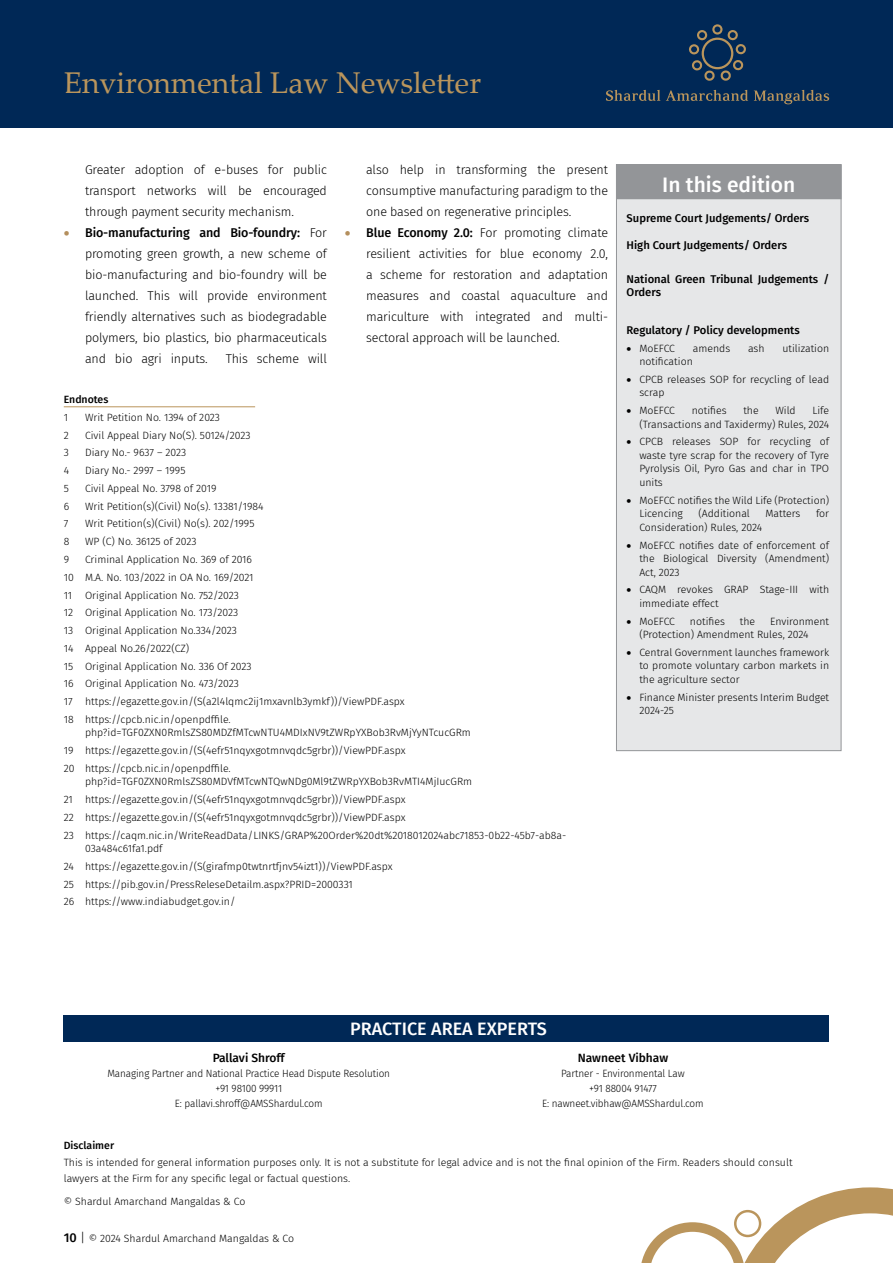
<style>
.page{position:relative;width:893px;height:1263px;background:#fff}
.page>*{position:absolute;margin:0;border:0;box-sizing:border-box;transform-origin:0 0}
.t1{font:30px "Palatino Linotype";color:#ba955c}
.t2{font:500 21px "Fira Sans";color:#fff}
.t3{font:500 18px "Fira Sans";color:#fff}
.t4{font:300 12.75px/21px "Fira Sans";letter-spacing:-.01em;color:#000;text-align:justify}
.t5{font:500 12px "Fira Sans";color:#000}
.t6{font:500 11.25px/13.5px "Fira Sans";color:#000}
.t7{font:300 10.5px/17.7px "Fira Sans";color:#000}
.t8{font:300 10.5px/15px "Fira Sans";color:#000;text-align:center;scale:.95 1}
.t9{font:500 10.5px "Fira Sans";color:#000}
.s1{color:#b48f5d}
.s2{font-weight:500}
.s3{font-weight:500;font-size:12.75px}
.s4{font-size:12.75px}
</style>
<div class="page">
<svg style="left:641px;top:1187px;width:252px;height:76px"></svg>
<div style="left:0;top:0;width:893px;height:128px;background:#002856"></div>
<svg style="left:606px;top:90px;width:54px;height:11px"></svg>
<svg style="left:666px;top:90px;width:82px;height:11px"></svg>
<svg style="left:754px;top:90px;width:75px;height:14px"></svg>
<svg style="left:689px;top:24px;width:57px;height:57px"></svg>
<hr style="left:64px;top:406px;width:191px;height:1px;background:#ba955c">
<div style="left:64px;top:1015px;width:765px;height:27px;background:#002856"></div>
<div style="left:616px;top:164px;width:225px;height:587px;background:#e6e7e8;border:1px solid #939598"></div>
<div style="left:616px;top:165px;width:225px;height:34px;background:#939598"></div>
<div style="left:616px;top:164px;width:225px;height:35px;border:1px solid #939598"></div>
<h1 class="t1" style="left:64px;top:61px;width:419px">Environmental Law Newsletter</h1>
<p class="t4" style="left:85px;top:159px;width:243px">Greater adoption of e-buses for public transport networks will be encouraged through payment security mechanism.</p>
<p class="t4" style="left:85px;top:222px;width:243px;text-indent:-21px"><span class="s1">•</span> <span class="s2">Bio-manufacturing and Bio-foundry:</span> For promoting green growth, a new scheme of bio-manufacturing and bio-foundry will be launched. This will provide environment friendly alternatives such as biodegradable polymers, bio plastics, bio pharmaceuticals and bio agri inputs.</p>
<p class="t4" style="left:226px;top:348px;width:103px">This scheme will</p>
<p class="t4" style="left:366px;top:159px;width:243px">also help in transforming the present consumptive manufacturing paradigm to the one based on regenerative principles.</p>
<p class="t4" style="left:366px;top:222px;width:243px;text-indent:-21px"><span class="s1">•</span> <span class="s2">Blue Economy 2.0:</span> For promoting climate resilient activities for blue economy 2.0, a scheme for restoration and adaptation measures and coastal aquaculture and mariculture with integrated and multi&shy;sectoral approach will be launched.</p>
<p class="t9" style="left:64px;top:391px;width:46px">Endnotes</p>
<p class="t7" style="left:64px;top:408px;width:6px">1</p>
<p class="t7" style="left:85px;top:408px;width:136px">Writ Petition No. 1394 of 2023</p>
<p class="t7" style="left:64px;top:426px;width:7px">2</p>
<p class="t7" style="left:85px;top:426px;width:167px">Civil Appeal Diary No(S). 50124/2023</p>
<p class="t7" style="left:64px;top:444px;width:7px">3</p>
<p class="t7" style="left:85px;top:444px;width:103px">Diary No.- 9637 – 2023</p>
<p class="t7" style="left:64px;top:462px;width:7px">4</p>
<p class="t7" style="left:85px;top:462px;width:102px">Diary No.- 2997 – 1995</p>
<p class="t7" style="left:64px;top:479px;width:7px">5</p>
<p class="t7" style="left:85px;top:479px;width:133px">Civil Appeal No. 3798 of 2019</p>
<p class="t7" style="left:64px;top:497px;width:7px">6</p>
<p class="t7" style="left:85px;top:497px;width:180px">Writ Petition(s)(Civil) No(s). 13381/1984</p>
<p class="t7" style="left:64px;top:515px;width:6px">7</p>
<p class="t7" style="left:85px;top:515px;width:171px">Writ Petition(s)(Civil) No(s). 202/1995</p>
<p class="t7" style="left:64px;top:533px;width:7px">8</p>
<p class="t7" style="left:85px;top:533px;width:113px">WP (C) No. 36125 of 2023</p>
<p class="t7" style="left:64px;top:550px;width:7px">9</p>
<p class="t7" style="left:64px;top:550px;width:342px;text-indent:21px">Criminal Application No. 369 of 2016<br>10 M.A. No. 103/2022 in OA No. 169/2021<br>11 Original Application No. 752/2023<br>12 Original Application No. 173/2023<br>13 Original Application No.334/2023<br>14 Appeal No.26/2022(CZ)<br>15 Original Application No. 336 Of 2023<br>16 Original Application No. 473/2023<br>17 https://egazette.gov.in/(S(a2l4lqmc2ij1mxavnlb3ymkf))/ViewPDF.aspx 18 https://cpcb.nic.in/openpdffile.</p>
<p class="t7" style="left:64px;top:724px;width:409px;text-indent:21px">php?id=TGF0ZXN0RmlsZS80MDZfMTcwNTU4MDIxNV9tZWRpYXBob3RvMjYyNTcucGRm<br>19 https://egazette.gov.in/(S(4efr51nqyxgotmnvqdc5grbr))/ViewPDF.aspx<br>20 https://cpcb.nic.in/openpdffile.</p>
<p class="t7" style="left:64px;top:773px;width:504px;text-indent:21px">php?id=TGF0ZXN0RmlsZS80MDVfMTcwNTQwNDg0Ml9tZWRpYXBob3RvMTI4MjIucGRm<br>21 https://egazette.gov.in/(S(4efr51nqyxgotmnvqdc5grbr))/ViewPDF.aspx<br>22 https://egazette.gov.in/(S(4efr51nqyxgotmnvqdc5grbr))/ViewPDF.aspx<br>23 https://caqm.nic.in/WriteReadData/LINKS/GRAP%20Order%20dt%2018012024abc71853-0b22-45b7-ab8a-</p>
<p class="t7" style="left:64px;top:839px;width:330px;text-indent:21px">03a484c61fa1.pdf<br>24 https://egazette.gov.in/(S(girafmp0twtnrtfjnv54izt1))/ViewPDF.aspx 25 https://pib.gov.in/PressReleseDetailm.aspx?PRID=2000331<br>26 https://www.indiabudget.gov.in/</p>
<h2 class="t2" style="left:662px;top:167px;width:135px">In this edition</h2>
<p class="t6" style="left:627px;top:211px;width:184px">Supreme Court Judgements/ Orders</p>
<p class="t6" style="left:627px;top:238px;width:162px">High Court Judgements/ Orders</p>
<p class="t6" style="left:627px;top:272px;width:204px">National Green Tribunal Judgements /<br>Orders</p>
<p class="t6" style="left:627px;top:323px;width:175px">Regulatory / Policy developments</p>
<p class="t7" style="left:627px;top:339px;width:50px">• MoEFCC</p>
<p class="t7" style="left:693px;top:339px;width:39px">amends</p>
<p class="t7" style="left:748px;top:339px;width:18px">ash</p>
<p class="t7" style="left:782px;top:339px;width:48px">utilization</p>
<p class="t7" style="left:639px;top:353px;width:55px">notification</p>
<p class="t7" style="left:639px;top:372px;width:191px;line-height:13.5px;text-indent:-13px">• CPCB releases SOP for recycling of lead scrap</p>
<p class="t7" style="left:627px;top:402px;width:50px">• MoEFCC</p>
<p class="t7" style="left:692px;top:402px;width:36px">notifies</p>
<p class="t7" style="left:743px;top:402px;width:17px">the</p>
<p class="t7" style="left:775px;top:402px;width:22px">Wild</p>
<p class="t7" style="left:639px;top:404px;width:191px;line-height:13.5px;text-align:right">Life<br>(Transactions and Taxidermy) Rules, 2024</p>
<p class="t7" style="left:639px;top:435px;width:191px;line-height:13.5px;text-align:justify;text-indent:-13px">• CPCB releases SOP for recycling of waste tyre scrap for the recovery of Tyre Pyrolysis Oil, Pyro Gas and char in TPO units</p>
<p class="t7" style="left:639px;top:493px;width:191px;line-height:13.5px;text-indent:-13px">• MoEFCC notifies the Wild Life (Protection)<br>Licencing</p>
<p class="t7" style="left:698px;top:505px;width:53px">(Additional</p>
<p class="t7" style="left:765px;top:505px;width:36px">Matters</p>
<p class="t7" style="left:816px;top:505px;width:15px">for</p>
<p class="t7" style="left:639px;top:518px;width:124px">Consideration) Rules, 2024</p>
<p class="t7" style="left:639px;top:538px;width:191px;line-height:13.5px;text-align:justify;text-indent:-13px">• MoEFCC notifies date of enforcement of the Biological Diversity (Amendment)<br>Act, 2023</p>
<p class="t7" style="left:639px;top:583px;width:191px;line-height:13.5px;text-indent:-13px">• CAQM revokes GRAP Stage-III with immediate effect</p>
<p class="t7" style="left:627px;top:612px;width:50px">• MoEFCC</p>
<p class="t7" style="left:690px;top:612px;width:36px">notifies</p>
<p class="t7" style="left:740px;top:612px;width:17px">the</p>
<p class="t7" style="left:639px;top:614px;width:191px;line-height:13.5px;text-indent:131px">Environment (Protection) Amendment Rules, 2024</p>
<p class="t7" style="left:639px;top:645px;width:191px;line-height:13.5px;text-align:justify;text-indent:-13px">• Central Government launches framework to promote voluntary carbon markets in the agriculture sector</p>
<p class="t7" style="left:639px;top:690px;width:191px;line-height:13.5px;text-indent:-13px">• Finance Minister presents Interim Budget<br>2024-25</p>
<h3 class="t3" style="left:350px;top:1014px;width:198px">PRACTICE AREA EXPERTS</h3>
<p class="t5" style="left:213px;top:1048px;width:74px">Pallavi Shroff</p>
<p class="t8" style="left:107px;top:1065px;width:299px">Managing Partner and National Practice Head Dispute Resolution +91 98100 99911<br>E: pallavi.shroff@AMSShardul.com</p>
<p class="t5" style="left:578px;top:1048px;width:92px">Nawneet Vibhaw</p>
<p class="t8" style="left:542px;top:1065px;width:172px">Partner - Environmental Law<br>+91 88004 91477<br>E: nawneet.vibhaw@AMSShardul.com</p>
<p class="t9" style="left:64px;top:1137px;width:52px">Disclaimer</p>
<p class="t7" style="left:64px;top:1154px;width:730px;line-height:16.5px">This is intended for general information purposes only. It is not a substitute for legal advice and is not the final opinion of the Firm. Readers should consult lawyers at the Firm for any specific legal or factual questions.</p>
<p class="t7" style="left:64px;top:1192px;width:183px">© Shardul Amarchand Mangaldas &amp; Co</p>
<p class="t7" style="left:64px;top:1229px;width:232px"><span class="s3">10</span> <span class="s4">|</span> © 2024 Shardul Amarchand Mangaldas &amp; Co</p>
</div>
